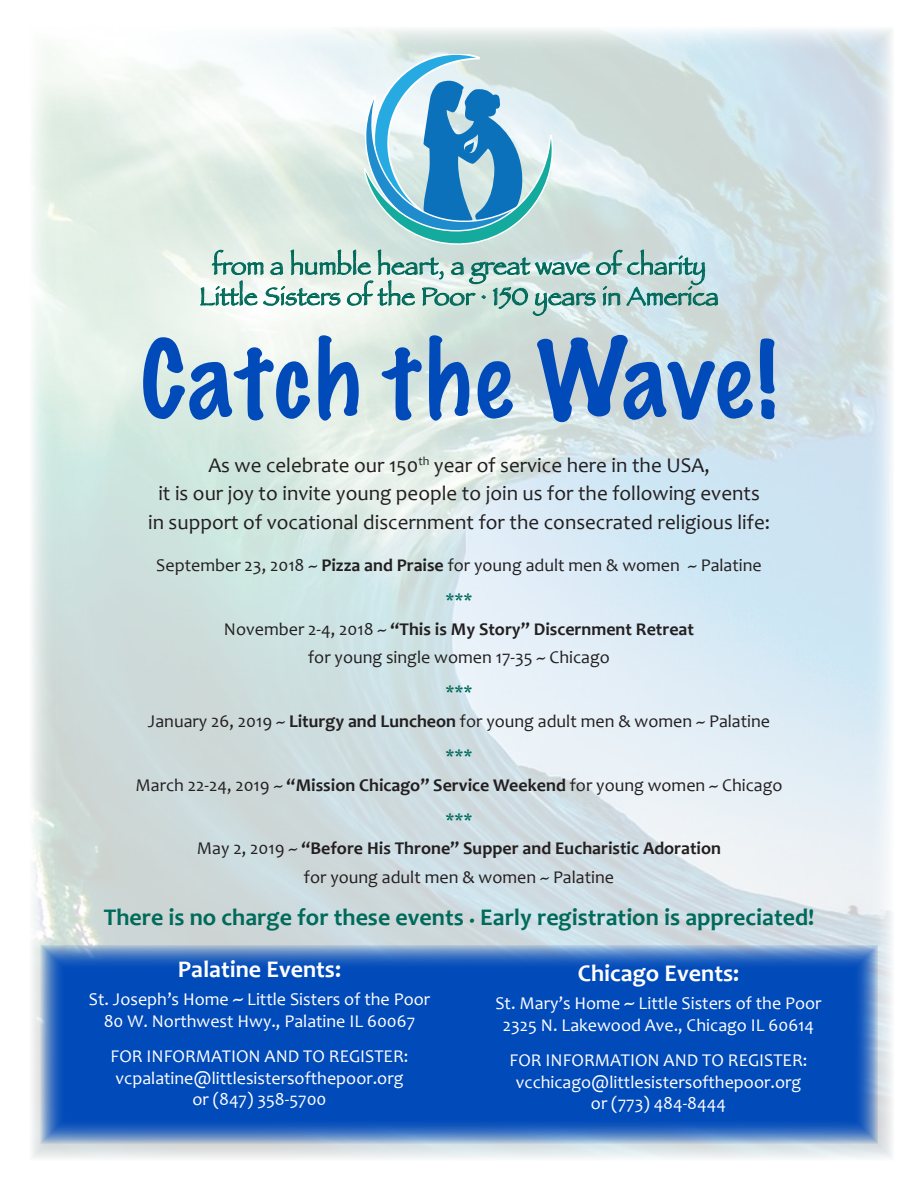
<style>
.page{position:relative;width:918px;height:1188px;background:#fff}
.page>*{position:absolute;margin:0;border:0;box-sizing:border-box;transform-origin:0 0}
.t1{font:100 97.5px "Marker Felt";letter-spacing:.03em;color:#004aba}
.t2{font:25.5px "Papyrus";color:#006a5b}
.t3{font:700 24px "Candara";color:#006a5b}
.t4{font:700 24px "Candara";color:#fff}
.t5{font:21px "Candara";color:#231f20}
.t6{font:18px "Candara";color:#fff}
.t7{font:18px "Candara";color:#231f20}
.t8{font:700 18px "Candara";color:#231f20}
.t9{font:18px "Candara";color:#006a5b}
.s1{font-weight:700}
.s2{font-weight:400}
.s3{font-size:21px}
</style>
<div class="page">
<svg style="left:200px;top:54px;width:518px;height:274px"></svg>
<svg style="left:40px;top:945px;width:838px;height:199px;background:#1458bd"></svg>
<p class="t2" style="left:212px;top:250px;width:495px">from a humble heart, a great wave of charity</p>
<p class="t2" style="left:199px;top:281px;width:521px">Little Sisters of the Poor · 150 years in America</p>
<p class="t1" style="left:141px;top:302px;width:637px">Catch the Wave!</p>
<p class="t5" style="left:208px;top:452px;width:503px">As we celebrate our 150<sup>th</sup> year of service here in the USA,</p>
<p class="t5" style="left:158px;top:480px;width:603px">it is our joy to invite young people to join us for the following events</p>
<p class="t5" style="left:148px;top:509px;width:623px">in support of vocational discernment for the consecrated religious life:</p>
<p class="t7" style="left:156px;top:554px;width:607px">September 23, 2018 ~ <span class="s1">Pizza and Praise</span> for young adult men &amp; women ~ Palatine</p>
<p class="t9" style="left:445px;top:589px;width:29px">***</p>
<p class="t8" style="left:224px;top:617px;width:471px"><span class="s2">November 2-4, 2018 ~</span> “This is My Story” Discernment Retreat</p>
<p class="t7" style="left:308px;top:646px;width:303px">for young single women 17-35 ~ Chicago</p>
<p class="t9" style="left:445px;top:681px;width:29px">***</p>
<p class="t7" style="left:148px;top:710px;width:624px">January 26, 2019 ~ <span class="s1">Liturgy and Luncheon</span> for young adult men &amp; women ~ Palatine</p>
<p class="t9" style="left:445px;top:745px;width:29px">***</p>
<p class="t7" style="left:136px;top:773px;width:649px">March 22-24, 2019 ~ <span class="s1">“Mission Chicago” Service Weekend</span> for young women ~ Chicago</p>
<p class="t9" style="left:445px;top:809px;width:29px">***</p>
<p class="t8" style="left:197px;top:837px;width:526px"><span class="s2">May 2, 2019 ~</span> “Before His Throne” Supper and Eucharistic Adoration</p>
<p class="t7" style="left:304px;top:866px;width:312px">for young adult men &amp; women ~ Palatine</p>
<p class="t3" style="left:104px;top:902px;width:712px">There is no charge for these events · Early registration is appreciated!</p>
<p class="t4" style="left:578px;top:958px;width:163px">Chicago Events:</p>
<p class="t6" style="left:495px;top:992px;width:328px">St. Mary’s Home <span class="s3">~</span> Little Sisters of the Poor</p>
<p class="t6" style="left:503px;top:1014px;width:313px">2325 N. Lakewood Ave., Chicago IL 60614</p>
<p class="t6" style="left:510px;top:1049px;width:299px">FOR INFORMATION AND TO REGISTER:</p>
<p class="t6" style="left:516px;top:1071px;width:287px">vcchicago@littlesistersofthepoor.org</p>
<p class="t6" style="left:591px;top:1092px;width:137px">or (773) 484-8444</p>
<p class="t4" style="left:178px;top:954px;width:165px">Palatine Events:</p>
<p class="t6" style="left:89px;top:988px;width:343px">St. Joseph’s Home <span class="s3">~</span> Little Sisters of the Poor</p>
<p class="t6" style="left:104px;top:1010px;width:313px">80 W. Northwest Hwy., Palatine IL 60067</p>
<p class="t6" style="left:111px;top:1045px;width:299px">FOR INFORMATION AND TO REGISTER:</p>
<p class="t6" style="left:116px;top:1066px;width:289px">vcpalatine@littlesistersofthepoor.org</p>
<p class="t6" style="left:192px;top:1088px;width:136px">or (847) 358-5700</p>
</div>
